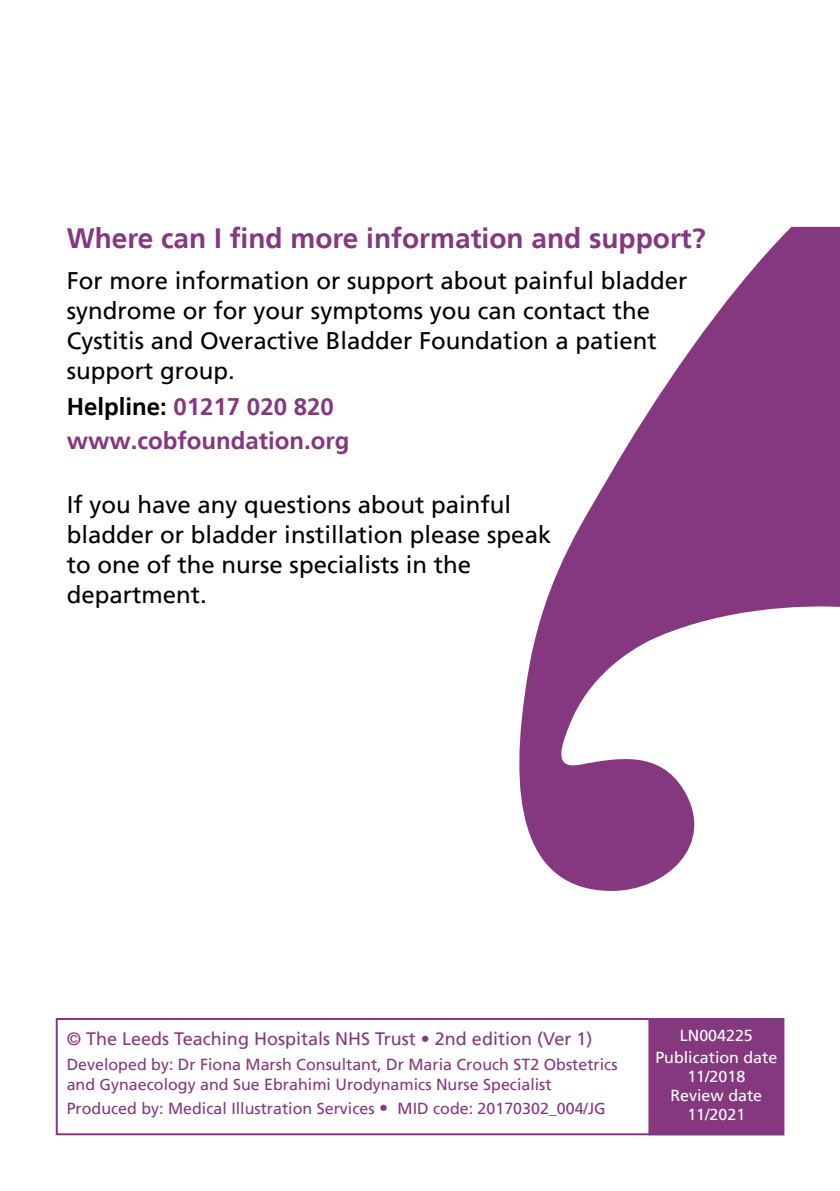
<style>
.page{position:relative;width:840px;height:1191px;background:#fff}
.page>*{position:absolute;margin:0;border:0;box-sizing:border-box;transform-origin:0 0}
.t1{font:700 28px "Frutiger LT";color:#85387f}
.t2{font:24px/30px "Frutiger LT";color:#000}
.t3{font:700 24px/34.4px "Frutiger LT";color:#85387f}
.t4{font:18px "Frutiger LT";color:#85387f}
.t5{font:16px/19.2px "Frutiger LT";color:#85387f}
.t6{font:16px/19.2px "Frutiger LT";color:#fff;text-align:center}
.s1{color:#000}
.s2{font-size:18px}
</style>
<div class="page">
<svg style="left:519px;top:227px;width:320px;height:664px"></svg>
<div style="left:56px;top:1018px;width:727px;height:117px;border:2px solid #85387f"></div>
<div style="left:648px;top:1018px;width:135px;height:117px;background:#85387f"></div>
<p class="t1" style="left:67px;top:222px;width:640px">Where can I find more information and support?</p>
<p class="t2" style="left:67px;top:266px;width:622px">For more information or support about painful bladder syndrome or for your symptoms you can contact the Cystitis and Overactive Bladder Foundation a patient support group.</p>
<p class="t3" style="left:67px;top:389px;width:284px"><span class="s1">Helpline:</span> 01217 020 820 www.cobfoundation.org</p>
<p class="t2" style="left:67px;top:490px;width:486px">If you have any questions about painful bladder or bladder instillation please speak to one of the nurse specialists in the department.</p>
<p class="t4" style="left:67px;top:1028px;width:527px">© The Leeds Teaching Hospitals NHS Trust • 2nd edition (Ver 1)</p>
<p class="t5" style="left:67px;top:1055px;width:552px">Developed by: Dr Fiona Marsh Consultant, Dr Maria Crouch ST2 Obstetrics and Gynaecology and Sue Ebrahimi Urodynamics Nurse Specialist</p>
<p class="t5" style="left:67px;top:1098px;width:540px">Produced by: Medical Illustration Services <span class="s2">•</span> MID code: 20170302_004/JG</p>
<p class="t6" style="left:655px;top:1024px;width:123px;line-height:22px">LN004225<br>Publication date</p>
<p class="t6" style="left:670px;top:1066px;width:93px">11/2018<br>Review date<br>11/2021</p>
</div>
